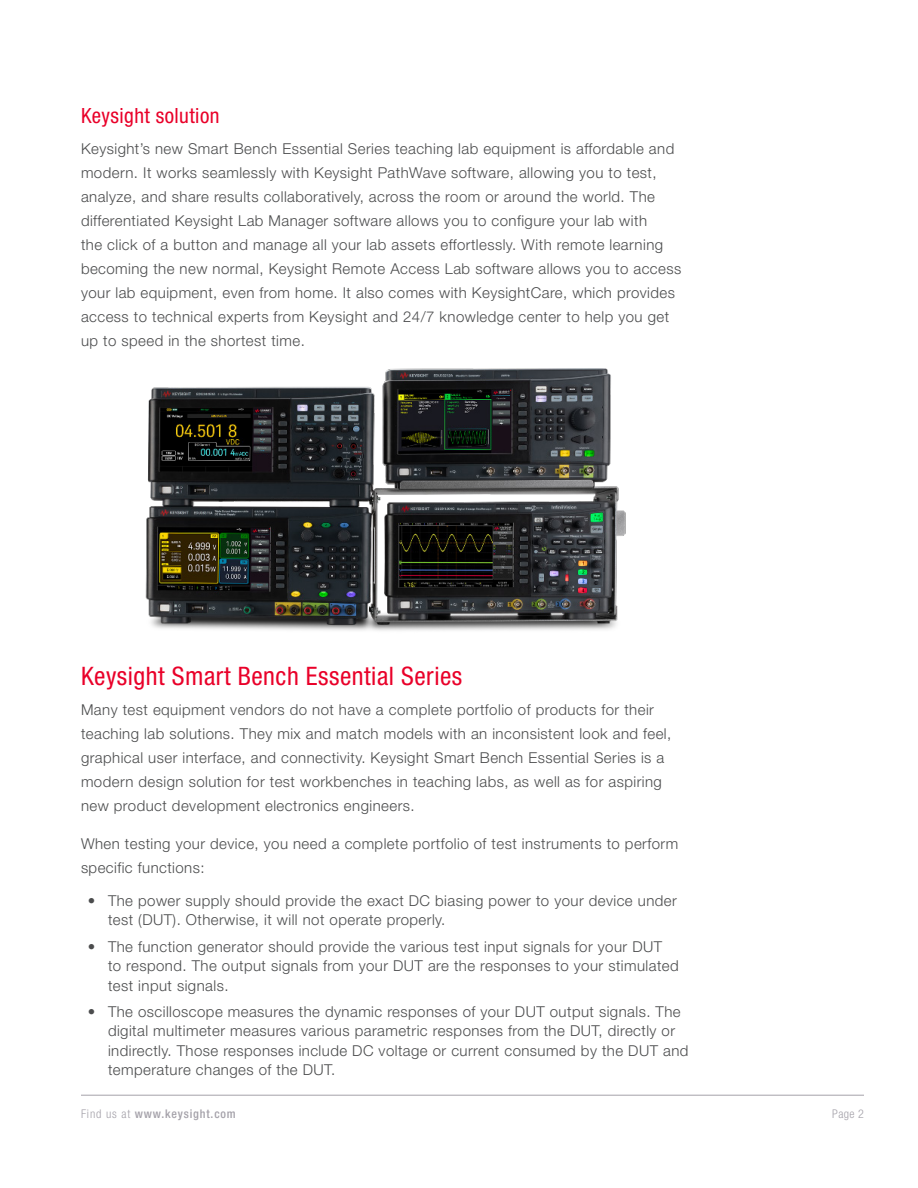
<style>
.page{position:relative;width:918px;height:1188px;background:#fff}
.page>*{position:absolute;margin:0;border:0;box-sizing:border-box;transform-origin:0 0}
.KT_-_Header_1{font:condensed 25.5px "Helvetica Neue LT Std";letter-spacing:.02em;color:#e90029}
.KT_-_Header_2{font:condensed 21px "Helvetica Neue LT Std";letter-spacing:.02em;color:#e90029}
.KT_-_Body_Text{font:300 15px/24px "Helvetica Neue LT Std";letter-spacing:.03em;color:#4b4c4d}
.t1{font:500 condensed 12px "Helvetica Neue LT Std";letter-spacing:.07em;color:#a4a1a9}
.t2{font:300 condensed 12px "Helvetica Neue LT Std";color:#a4a1a9}
.s1{font-weight:300}
</style>
<div class="page">
<hr style="left:81px;top:1095px;width:783px;height:1px;background:#a4a1a9">
<img style="left:145px;top:368px;width:481px;height:263px">
<p class="KT_-_Header_2" style="left:81px;top:103px;width:140px">Keysight solution</p>
<p class="KT_-_Body_Text" style="left:81px;top:136px;width:602px">Keysight’s new Smart Bench Essential Series teaching lab equipment is affordable and modern. It works seamlessly with Keysight PathWave software, allowing you to test, analyze, and share results collaboratively, across the room or around the world. The differentiated Keysight Lab Manager software allows you to configure your lab with<br>the click of a button and manage all your lab assets effortlessly. With remote learning becoming the new normal, Keysight Remote Access Lab software allows you to access your lab equipment, even from home. It also comes with KeysightCare, which provides access to technical experts from Keysight and 24/7 knowledge center to help you get up to speed in the shortest time.</p>
<p class="KT_-_Header_1" style="left:81px;top:661px;width:383px">Keysight Smart Bench Essential Series</p>
<p class="KT_-_Body_Text" style="left:81px;top:698px;width:592px">Many test equipment vendors do not have a complete portfolio of products for their teaching lab solutions. They mix and match models with an inconsistent look and feel, graphical user interface, and connectivity. Keysight Smart Bench Essential Series is a modern design solution for test workbenches in teaching labs, as well as for aspiring new product development electronics engineers.</p>
<p class="KT_-_Body_Text" style="left:81px;top:831px;width:599px">When testing your device, you need a complete portfolio of test instruments to perform specific functions:</p>
<p class="KT_-_Body_Text" style="left:108px;top:890px;width:570px;line-height:19.5px;text-indent:-20px">• The power supply should provide the exact DC biasing power to your device under test (DUT). Otherwise, it will not operate properly.</p>
<p class="KT_-_Body_Text" style="left:108px;top:936px;width:572px;line-height:19.5px;text-indent:-20px">• The function generator should provide the various test input signals for your DUT to respond. The output signals from your DUT are the responses to your stimulated test input signals.</p>
<p class="KT_-_Body_Text" style="left:108px;top:1001px;width:582px;line-height:19.5px;text-indent:-20px">• The oscilloscope measures the dynamic responses of your DUT output signals. The digital multimeter measures various parametric responses from the DUT, directly or indirectly. Those responses include DC voltage or current consumed by the DUT and temperature changes of the DUT.</p>
<p class="t1" style="left:81px;top:1106px;width:156px"><span class="s1">Find us at</span> www.keysight.com</p>
<p class="t2" style="left:832px;top:1107px;width:33px">Page 2</p>
</div>
